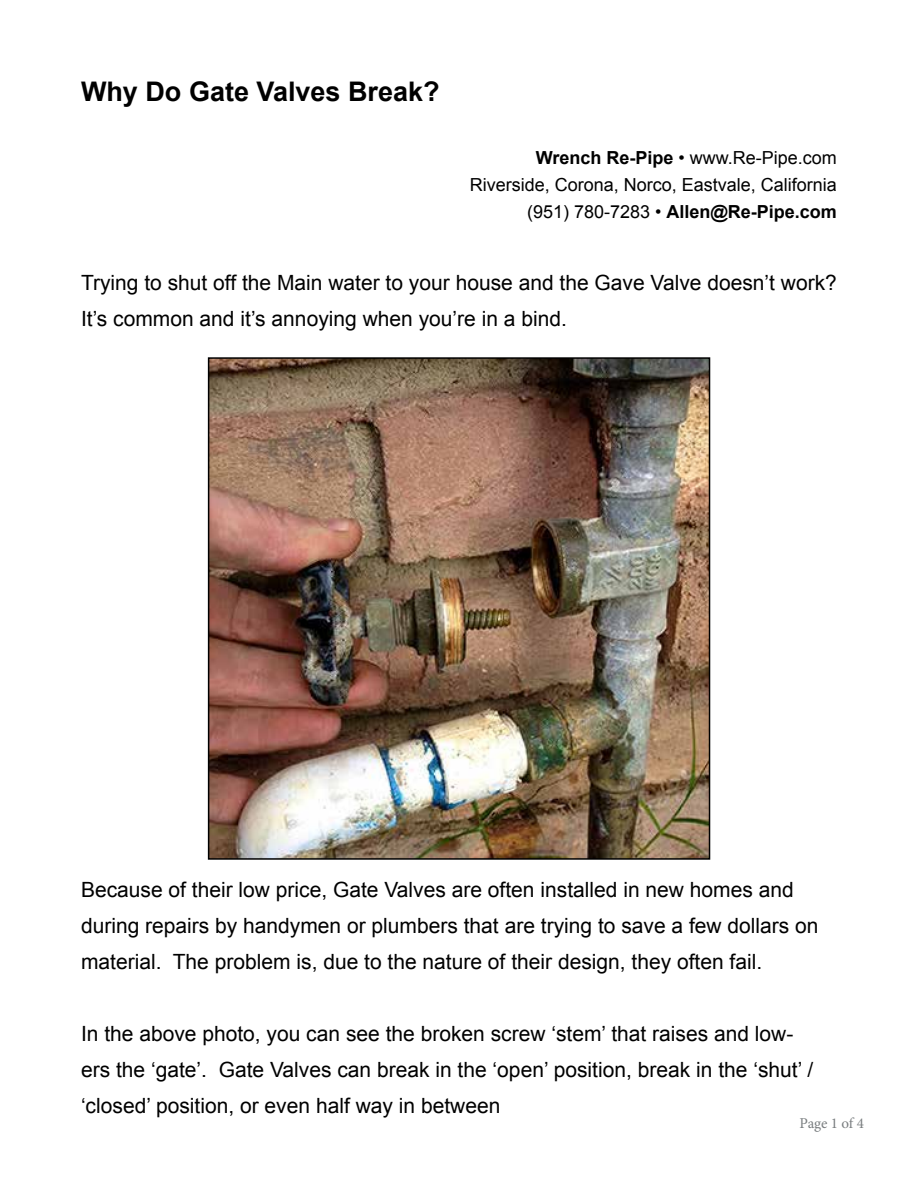
<style>
.page{position:relative;width:918px;height:1188px;background:#fff}
.page>*{position:absolute;margin:0;border:0;box-sizing:border-box;transform-origin:0 0}
.t1{font:700 27px "Arial";color:#000}
.t2{font:21px/36px "Arial";color:#000}
.t3{font:18px/27px "Arial";color:#000;text-align:right}
.t4{font:15px "Minion Pro";letter-spacing:-.01em;color:#797d7f}
.s1{font-weight:700}
</style>
<div class="page">
<img style="left:211px;top:360px;width:496px;height:497px">
<div style="left:208px;top:357px;width:502px;height:503px;border:2px solid #000"></div>
<p class="t1" style="left:81px;top:74px;width:360px">Why Do Gate Valves Break?</p>
<p class="t3" style="left:470px;top:144px;width:369px"><span class="s1">Wrench Re-Pipe</span> • www.Re-Pipe.com<br>Riverside, Corona, Norco, Eastvale, California (951) 780-7283 • <span class="s1">Allen@Re-Pipe.com</span></p>
<p class="t2" style="left:81px;top:265px;width:757px">Trying to shut off the Main water to your house and the Gave Valve doesn’t work?<br>It’s common and it’s annoying when you’re in a bind.</p>
<p class="t2" style="left:81px;top:872px;width:739px">Because of their low price, Gate Valves are often installed in new homes and during repairs by handymen or plumbers that are trying to save a few dollars on material. The problem is, due to the nature of their design, they often fail.</p>
<p class="t2" style="left:81px;top:1016px;width:734px">In the above photo, you can see the broken screw ‘stem’ that raises and low&shy;ers the ‘gate’. Gate Valves can break in the ‘open’ position, break in the ‘shut’ / ‘closed’ position, or even half way in between</p>
<p class="t4" style="left:800px;top:1113px;width:66px">Page 1 of 4</p>
</div>
